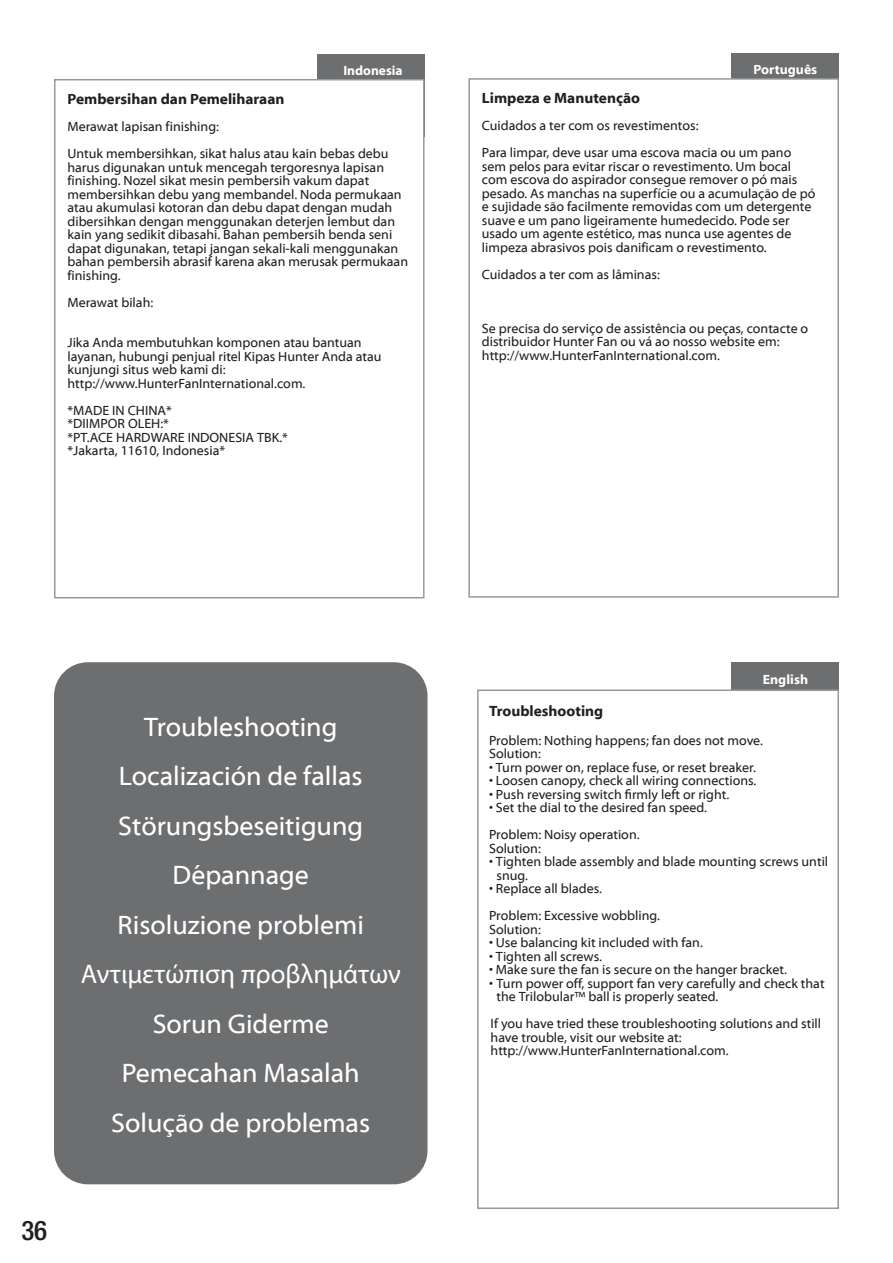
<style>
.page{position:relative;width:893px;height:1263px;background:#fff}
.page>*{position:absolute;margin:0;border:0;box-sizing:border-box;transform-origin:0 0}
.t1{font:27px "Myriad Web Pro";color:#fff}
.t2{font:27px "Myriad Pro";color:#fff}
.t3{font:500 condensed 27px "Helvetica Neue LT Std";color:#231f20}
.Intro_1{font:700 15px "Myriad Web Pro";color:#231f20}
.non-warning_bullet{font:700 15px "Myriad Web Pro";color:#231f20}
.Intro_1-2{font:13.5px/13.5px "Myriad Web Pro";color:#231f20}
.non-warning_bullet-2{font:13.5px/13.5px "Myriad Web Pro";color:#231f20}
.bullets{font:13.5px "Myriad Web Pro";color:#231f20}
.warning_w__bullets{font:700 13.5px "Myriad Web Pro";color:#fff}
.warning_w__bullets-2{font:700 13.5px "Myriad Pro";color:#fff}
</style>
<div class="page">
<div style="left:317px;top:54px;width:108px;height:83px;background:#6d6e70"></div>
<div style="left:55px;top:80px;width:369px;height:518px;background:#fff"></div>
<div style="left:54px;top:79px;width:371px;height:519px;border:2px solid #999"></div>
<div style="left:732px;top:53px;width:107px;height:83px;background:#6d6e70"></div>
<div style="left:469px;top:79px;width:369px;height:518px;background:#fff"></div>
<div style="left:468px;top:78px;width:371px;height:520px;border:2px solid #999"></div>
<div style="left:54px;top:662px;width:374px;height:522px;background:#6d6e70;border-radius:34px"></div>
<div style="left:732px;top:662px;width:107px;height:83px;background:#6d6e70"></div>
<div style="left:478px;top:690px;width:360px;height:518px;background:#fff"></div>
<div style="left:477px;top:689px;width:362px;height:520px;border:2px solid #999"></div>
<p class="warning_w__bullets-2" style="left:343px;top:63px;width:61px">Indonesia</p>
<p class="Intro_1" style="left:68px;top:91px;width:218px">Pembersihan dan Pemeliharaan</p>
<p class="Intro_1-2" style="left:68px;top:120px;width:153px">Merawat lapisan finishing:</p>
<p class="Intro_1-2" style="left:68px;top:147px;width:342px">Untuk membersihkan, sikat halus atau kain bebas debu harus digunakan untuk mencegah tergoresnya lapisan finishing. Nozel sikat mesin pembersih vakum dapat membersihkan debu yang membandel. Noda permukaan atau akumulasi kotoran dan debu dapat dengan mudah dibersihkan dengan menggunakan deterjen lembut dan kain yang sedikit dibasahi. Bahan pembersih benda seni dapat digunakan, tetapi jangan sekali-kali menggunakan bahan pembersih abrasif karena akan merusak permukaan finishing.</p>
<p class="Intro_1-2" style="left:68px;top:296px;width:87px">Merawat bilah:</p>
<p class="Intro_1-2" style="left:68px;top:336px;width:316px">Jika Anda membutuhkan komponen atau bantuan layanan, hubungi penjual ritel Kipas Hunter Anda atau kunjungi situs web kami di:</p>
<p class="Intro_1-2" style="left:68px;top:377px;width:239px">http://www.HunterFanInternational.com.</p>
<p class="Intro_1-2" style="left:68px;top:404px;width:106px">*MADE IN CHINA*</p>
<p class="Intro_1-2" style="left:68px;top:417px;width:103px">*DIIMPOR OLEH:*</p>
<p class="Intro_1-2" style="left:68px;top:431px;width:222px">*PT.ACE HARDWARE INDONESIA TBK.*</p>
<p class="Intro_1-2" style="left:68px;top:444px;width:159px">*Jakarta, 11610, Indonesia*</p>
<p class="warning_w__bullets" style="left:753px;top:62px;width:65px">Português</p>
<p class="Intro_1" style="left:482px;top:90px;width:160px">Limpeza e Manutenção</p>
<p class="Intro_1-2" style="left:482px;top:119px;width:218px">Cuidados a ter com os revestimentos:</p>
<p class="Intro_1-2" style="left:482px;top:146px;width:335px">Para limpar, deve usar uma escova macia ou um pano sem pelos para evitar riscar o revestimento. Um bocal com escova do aspirador consegue remover o pó mais pesado. As manchas na superfície ou a acumulação de pó e sujidade são facilmente removidas com um detergente suave e um pano ligeiramente humedecido. Pode ser usado um agente estético, mas nunca use agentes de limpeza abrasivos pois danificam o revestimento.</p>
<p class="Intro_1-2" style="left:482px;top:268px;width:179px">Cuidados a ter com as lâminas:</p>
<p class="Intro_1-2" style="left:482px;top:322px;width:328px">Se precisa do serviço de assistência ou peças, contacte o distribuidor Hunter Fan ou vá ao nosso website em:</p>
<p class="Intro_1-2" style="left:482px;top:349px;width:239px">http://www.HunterFanInternational.com.</p>
<p class="t3" style="left:21px;top:1214px;width:27px">36</p>
<p class="t1" style="left:144px;top:712px;width:195px">Troubleshooting</p>
<p class="t1" style="left:119px;top:761px;width:245px">Localización de fallas</p>
<p class="t1" style="left:118px;top:811px;width:246px">Störungsbeseitigung</p>
<p class="t1" style="left:173px;top:860px;width:138px">Dépannage</p>
<p class="t1" style="left:118px;top:910px;width:248px">Risoluzione problemi</p>
<p class="t2" style="left:81px;top:959px;width:321px">Αντιμετώπιση προβλημάτων</p>
<p class="t1" style="left:153px;top:1009px;width:178px">Sorun Giderme</p>
<p class="t1" style="left:122px;top:1058px;width:240px">Pemecahan Masalah</p>
<p class="t1" style="left:111px;top:1108px;width:260px">Solução de problemas</p>
<p class="warning_w__bullets" style="left:763px;top:672px;width:47px">English</p>
<p class="non-warning_bullet" style="left:489px;top:703px;width:116px">Troubleshooting</p>
<p class="non-warning_bullet-2" style="left:489px;top:734px;width:275px">Problem: Nothing happens; fan does not move.</p>
<p class="non-warning_bullet-2" style="left:489px;top:747px;width:53px">Solution:</p>
<p class="non-warning_bullet-2" style="left:489px;top:761px;width:268px">• Turn power on, replace fuse, or reset breaker.</p>
<p class="non-warning_bullet-2" style="left:489px;top:774px;width:269px">• Loosen canopy, check all wiring connections.</p>
<p class="non-warning_bullet-2" style="left:489px;top:788px;width:242px">• Push reversing switch firmly left or right.</p>
<p class="bullets" style="left:489px;top:800px;width:219px">• Set the dial to the desired fan speed.</p>
<p class="non-warning_bullet-2" style="left:489px;top:828px;width:152px">Problem: Noisy operation.</p>
<p class="non-warning_bullet-2" style="left:489px;top:842px;width:53px">Solution:</p>
<p class="non-warning_bullet-2" style="left:497px;top:855px;width:333px;text-indent:-8px">• Tighten blade assembly and blade mounting screws until snug.</p>
<p class="non-warning_bullet-2" style="left:489px;top:882px;width:114px">• Replace all blades.</p>
<p class="non-warning_bullet-2" style="left:489px;top:909px;width:172px">Problem: Excessive wobbling.</p>
<p class="non-warning_bullet-2" style="left:489px;top:923px;width:53px">Solution:</p>
<p class="non-warning_bullet-2" style="left:489px;top:936px;width:215px">• Use balancing kit included with fan.</p>
<p class="non-warning_bullet-2" style="left:489px;top:950px;width:115px">• Tighten all screws.</p>
<p class="non-warning_bullet-2" style="left:489px;top:963px;width:299px">• Make sure the fan is secure on the hanger bracket.</p>
<p class="non-warning_bullet-2" style="left:497px;top:977px;width:329px;text-indent:-8px">• Turn power off, support fan very carefully and check that the Trilobular™ ball is properly seated.</p>
<p class="Intro_1-2" style="left:491px;top:1017px;width:332px">If you have tried these troubleshooting solutions and still</p>
<p class="Intro_1-2" style="left:491px;top:1031px;width:193px">have trouble, visit our website at:</p>
<p class="Intro_1-2" style="left:491px;top:1044px;width:239px">http://www.HunterFanInternational.com.</p>
</div>
